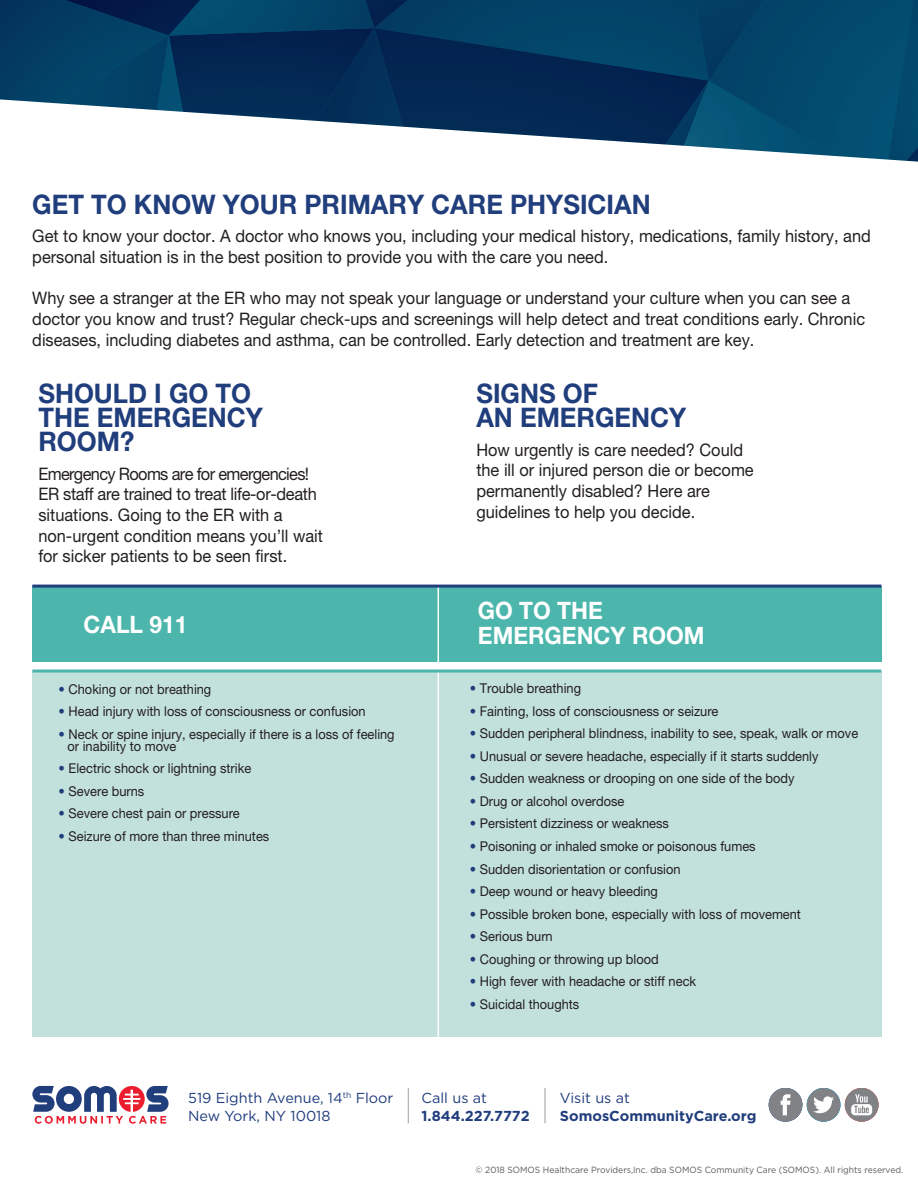
<style>
.page{position:relative;width:918px;height:1188px;background:#fff}
.page>*{position:absolute;margin:0;border:0;box-sizing:border-box;transform-origin:0 0}
.t1{font:700 27px/24px "Helvetica Neue";color:#203d7c;scale:.95 1}
.t2{font:700 24px/25.5px "Helvetica Neue";color:#fff;scale:.95 1}
.t3{font:17.25px/20.7px "Helvetica Neue";color:#231f20;scale:.95 1}
.t4{font:14.4px/17.7px "Gotham";color:#203d7c}
.t5{font:700 14.4px "Gotham";color:#203d7c}
.t6{font:13.5px/12px "Helvetica Neue";color:#231f20;scale:.95 1}
.t7{font:9px "Gotham";color:#58595b;scale:.95 1}
.s1{color:#203d7c}
</style>
<div class="page">
<svg style="left:0;top:0;width:918px;height:162px"></svg>
<div style="left:32px;top:586px;width:849px;height:76px;background:#4cb6ac"></div>
<div style="left:32px;top:671px;width:849px;height:366px;background:#c2e0dc"></div>
<hr style="left:438px;top:586px;width:1px;height:451px;background:#fff">
<hr style="left:32px;top:670px;width:849px;height:3px;background:#4cb6ac">
<hr style="left:32px;top:585px;width:849px;height:3px;background:#203d7c">
<div style="left:807px;top:1088px;width:33px;height:34px;background:#808285;border-radius:50%"></div>
<svg style="left:813px;top:1096px;width:21px;height:17px"></svg>
<div style="left:769px;top:1088px;width:33px;height:34px;background:#808285;border-radius:50%"></div>
<svg style="left:781px;top:1094px;width:9px;height:21px"></svg>
<div style="left:845px;top:1088px;width:34px;height:34px;background:#808285;border-radius:50%"></div>
<svg style="left:851px;top:1094px;width:21px;height:21px"></svg>
<hr style="left:408px;top:1088px;width:1px;height:35px;background:#a7a9ac">
<hr style="left:544px;top:1088px;width:2px;height:35px;background:#a7a9ac">
<svg style="left:32px;top:1086px;width:137px;height:38px"></svg>
<h1 class="t1" style="left:32px;top:192px;width:652px">GET TO KNOW YOUR PRIMARY CARE PHYSICIAN</h1>
<p class="t3" style="left:32px;top:225px;width:884px">Get to know your doctor. A doctor who knows you, including your medical history, medications, family history, and personal situation is in the best position to provide you with the care you need.</p>
<p class="t3" style="left:32px;top:288px;width:878px">Why see a stranger at the ER who may not speak your language or understand your culture when you can see a doctor you know and trust? Regular check-ups and screenings will help detect and treat conditions early. Chronic diseases, including diabetes and asthma, can be controlled. Early detection and treatment are key.</p>
<h1 class="t1" style="left:38px;top:381px;width:238px">SHOULD I GO TO<br>THE EMERGENCY<br>ROOM?</h1>
<p class="t3" style="left:38px;top:463px;width:301px">Emergency Rooms are for emergencies!<br>ER staff are trained to treat life-or-death situations. Going to the ER with a non-urgent condition means you’ll wait for sicker patients to be seen first.</p>
<h1 class="t1" style="left:476px;top:381px;width:222px">SIGNS OF<br>AN EMERGENCY</h1>
<p class="t3" style="left:476px;top:439px;width:294px">How urgently is care needed? Could the ill or injured person die or become permanently disabled? Here are guidelines to help you decide.</p>
<h2 class="t2" style="left:84px;top:611px;width:111px">CALL 911</h2>
<p class="t6" style="left:59px;top:683px;width:162px"><span class="s1">•</span> Choking or not breathing</p>
<p class="t6" style="left:59px;top:705px;width:325px"><span class="s1">•</span> Head injury with loss of consciousness or confusion</p>
<p class="t6" style="left:68px;top:728px;width:346px;text-indent:-9px"><span class="s1">•</span> Neck or spine injury, especially if there is a loss of feeling or inability to move</p>
<p class="t6" style="left:59px;top:762px;width:204px"><span class="s1">•</span> Electric shock or lightning strike</p>
<p class="t6" style="left:59px;top:785px;width:92px"><span class="s1">•</span> Severe burns</p>
<p class="t6" style="left:59px;top:807px;width:192px"><span class="s1">•</span> Severe chest pain or pressure</p>
<p class="t6" style="left:59px;top:830px;width:223px"><span class="s1">•</span> Seizure of more than three minutes</p>
<h2 class="t2" style="left:478px;top:597px;width:240px">GO TO THE<br>EMERGENCY ROOM</h2>
<p class="t6" style="left:470px;top:682px;width:119px"><span class="s1">•</span> Trouble breathing</p>
<p class="t6" style="left:470px;top:705px;width:263px"><span class="s1">•</span> Fainting, loss of consciousness or seizure</p>
<p class="t6" style="left:470px;top:727px;width:410px"><span class="s1">•</span> Sudden peripheral blindness, inability to see, speak, walk or move</p>
<p class="t6" style="left:470px;top:750px;width:369px"><span class="s1">•</span> Unusual or severe headache, especially if it starts suddenly</p>
<p class="t6" style="left:470px;top:773px;width:343px"><span class="s1">•</span> Sudden weakness or drooping on one side of the body</p>
<p class="t6" style="left:470px;top:795px;width:164px"><span class="s1">•</span> Drug or alcohol overdose</p>
<p class="t6" style="left:470px;top:818px;width:211px"><span class="s1">•</span> Persistent dizziness or weakness</p>
<p class="t6" style="left:470px;top:840px;width:302px"><span class="s1">•</span> Poisoning or inhaled smoke or poisonous fumes</p>
<p class="t6" style="left:470px;top:863px;width:223px"><span class="s1">•</span> Sudden disorientation or confusion</p>
<p class="t6" style="left:470px;top:885px;width:200px"><span class="s1">•</span> Deep wound or heavy bleeding</p>
<p class="t6" style="left:470px;top:908px;width:350px"><span class="s1">•</span> Possible broken bone, especially with loss of movement</p>
<p class="t6" style="left:470px;top:930px;width:89px"><span class="s1">•</span> Serious burn</p>
<p class="t6" style="left:470px;top:953px;width:200px"><span class="s1">•</span> Coughing or throwing up blood</p>
<p class="t6" style="left:470px;top:975px;width:240px"><span class="s1">•</span> High fever with headache or stiff neck</p>
<p class="t6" style="left:470px;top:998px;width:117px"><span class="s1">•</span> Suicidal thoughts</p>
<p class="t4" style="left:188px;top:1089px;width:207px">519 Eighth Avenue, 14<sup>th</sup> Floor<br>New York, NY 10018</p>
<p class="t4" style="left:422px;top:1089px;width:67px">Call us at</p>
<p class="t5" style="left:422px;top:1107px;width:110px">1.844.227.7772</p>
<p class="t4" style="left:560px;top:1089px;width:71px">Visit us at</p>
<p class="t5" style="left:560px;top:1107px;width:198px">SomosCommunityCare.org</p>
<p class="t7" style="left:476px;top:1165px;width:452px">© 2018 SOMOS Healthcare Providers,Inc. dba SOMOS Community Care (SOMOS). All rights reserved.</p>
</div>
